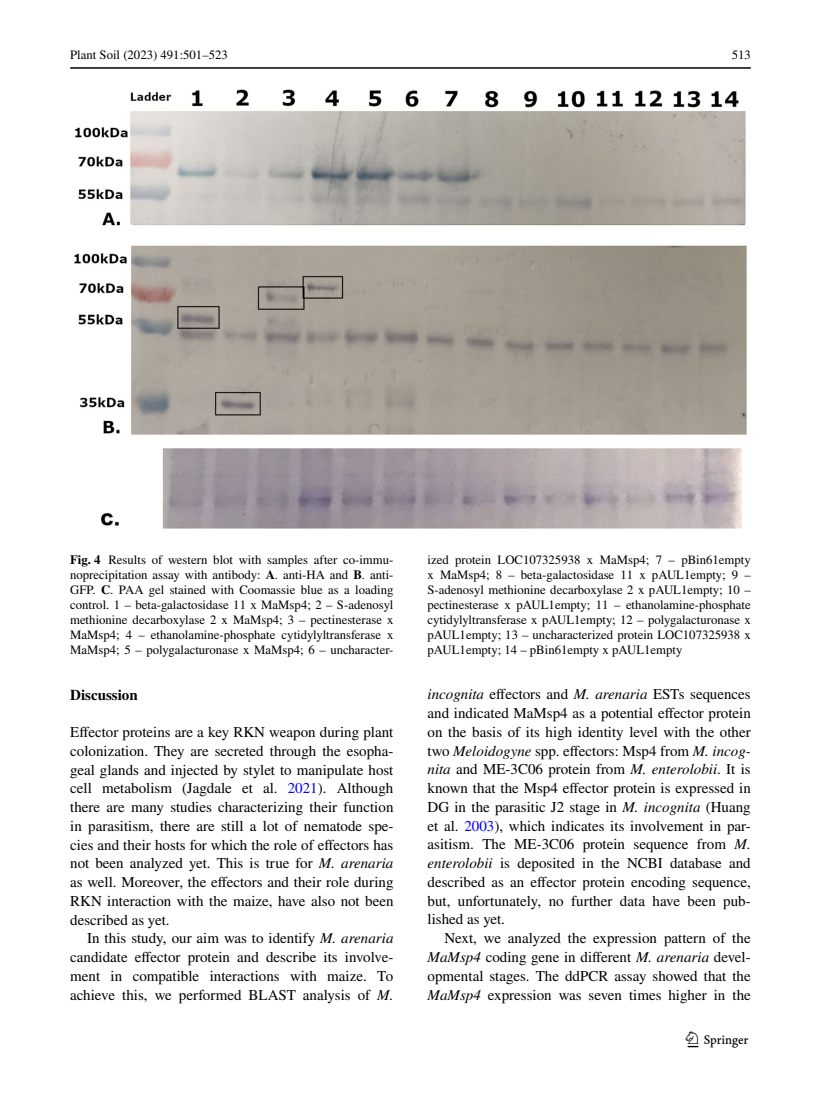
<style>
.page{position:relative;width:821px;height:1106px;background:#fff}
.page>*{position:absolute;margin:0;border:0;box-sizing:border-box;transform-origin:0 0}
.t1{font:22.5px "Springnew Regular 3";color:#000}
.t2{font:15px/18.8px "STIX";color:#000;text-align:justify}
.t3{font:700 15px "STIX";color:#000}
.t4{font:12.75px/15px "STIX";color:#000;text-align:justify}
.s1{font-weight:700}
.s2{color:#00f}
.s3{font-style:italic}
</style>
<div class="page">
<hr style="left:70px;top:67px;width:680px;height:2px;background:#000">
<img style="left:74px;top:89px;width:672px;height:439px">
<p class="t4" style="left:70px;top:48px;width:159px">Plant Soil (2023) 491:501–523</p>
<p class="t4" style="left:731px;top:49px;width:21px">513</p>
<p class="t4" style="left:70px;top:552px;width:325px"><span class="s1">Fig. 4</span> Results of western blot with samples after co-immu&shy;noprecipitation assay with antibody: <span class="s1">A</span>. anti-HA and <span class="s1">B</span>. anti-GFP. <span class="s1">C</span>. PAA gel stained with Coomassie blue as a loading control. 1 – beta-galactosidase 11 x MaMsp4; 2 – S-adenosyl methionine decarboxylase 2 x MaMsp4; 3 – pectinesterase x MaMsp4; 4 – ethanolamine-phosphate cytidylyltransferase x MaMsp4; 5 – polygalacturonase x MaMsp4; 6 – uncharacter-</p>
<p class="t4" style="left:427px;top:552px;width:325px">ized protein LOC107325938 x MaMsp4; 7 – pBin61empty x MaMsp4; 8 – beta-galactosidase 11 x pAUL1empty; 9 – S-adenosyl methionine decarboxylase 2 x pAUL1empty; 10 – pectinesterase x pAUL1empty; 11 – ethanolamine-phosphate cytidylyltransferase x pAUL1empty; 12 – polygalacturonase x pAUL1empty; 13 – uncharacterized protein LOC107325938 x pAUL1empty; 14 – pBin61empty x pAUL1empty</p>
<p class="t3" style="left:70px;top:685px;width:69px">Discussion</p>
<p class="t2" style="left:70px;top:723px;width:325px">Effector proteins are a key RKN weapon during plant colonization. They are secreted through the esopha&shy;geal glands and injected by stylet to manipulate host cell metabolism (Jagdale et al. <span class="s2">2021</span>). Although there are many studies characterizing their function in parasitism, there are still a lot of nematode spe&shy;cies and their hosts for which the role of effectors has not been analyzed yet. This is true for <span class="s3">M. arenaria </span>as well. Moreover, the effectors and their role during RKN interaction with the maize, have also not been described as yet.</p>
<p class="t2" style="left:70px;top:930px;width:325px;text-indent:17px">In this study, our aim was to identify <span class="s3">M. arenaria </span>candidate effector protein and describe its involve&shy;ment in compatible interactions with maize. To achieve this, we performed BLAST analysis of <span class="s3">M.</span></p>
<p class="t2" style="left:427px;top:686px;width:325px"><span class="s3">incognita</span> effectors and <span class="s3">M. arenaria</span> ESTs sequences and indicated MaMsp4 as a potential effector protein on the basis of its high identity level with the other two <span class="s3">Meloidogyne</span> spp. effectors: Msp4 from <span class="s3">M. incog‑ nita</span> and ME-3C06 protein from <span class="s3">M. enterolobii</span>. It is known that the Msp4 effector protein is expressed in DG in the parasitic J2 stage in <span class="s3">M. incognita</span> (Huang et al. <span class="s2">2003</span>), which indicates its involvement in par&shy;asitism. The ME-3C06 protein sequence from <span class="s3">M. enterolobii</span> is deposited in the NCBI database and described as an effector protein encoding sequence, but, unfortunately, no further data have been pub&shy;lished as yet.</p>
<p class="t2" style="left:427px;top:929px;width:325px;text-indent:17px">Next, we analyzed the expression pattern of the <span class="s3">MaMsp4</span> coding gene in different <span class="s3">M. arenaria</span> devel&shy;opmental stages. The ddPCR assay showed that the <span class="s3">MaMsp4</span> expression was seven times higher in the</p>
<h1 class="t1" style="left:687px;top:1031px;width:62px">1 3</h1>
</div>
